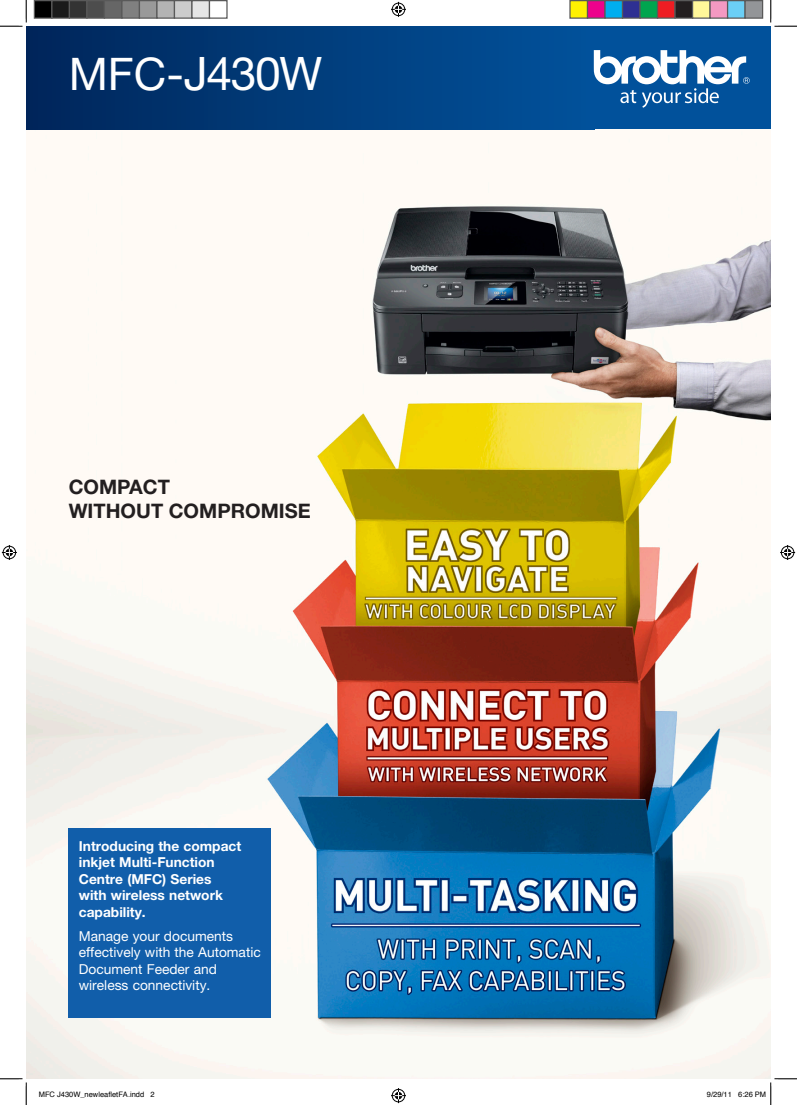
<style>
.page{position:relative;width:797px;height:1105px;background:#fff}
.page>*{position:absolute;margin:0;border:0;box-sizing:border-box;transform-origin:0 0}
.t1{font:46.25px "Helvetica Neue LT Std";letter-spacing:-.03em;color:#fff}
.t2{font:700 20px "Helvetica Neue LT Std";color:#231f20}
.t3{font:700 13.75px/16.5px "Helvetica Neue LT Std";color:#fff}
.t4{font:13.75px/16.5px "Helvetica Neue LT Std";color:#fff}
.t5{font:7.5px "Helvetica";color:#000}
.s1{font-size:45px}
</style>
<div class="page">
<img style="left:26px;top:129px;width:744px;height:950px">
<div style="left:26px;top:26px;width:568px;height:103px;background:linear-gradient(to right,#00265a,#01529c)"></div>
<div style="left:593px;top:26px;width:177px;height:103px;background:#01519b"></div>
<svg style="left:594px;top:50px;width:155px;height:58px"></svg>
<div style="left:69px;top:829px;width:202px;height:189px;background:#115eaa"></div>
<svg style="left:0;top:0;width:27px;height:27px"></svg>
<svg style="left:0;top:1078px;width:27px;height:27px"></svg>
<svg style="left:770px;top:0;width:27px;height:27px"></svg>
<svg style="left:391px;top:2px;width:15px;height:15px"></svg>
<svg style="left:391px;top:1088px;width:15px;height:15px"></svg>
<svg style="left:2px;top:545px;width:15px;height:15px"></svg>
<svg style="left:780px;top:545px;width:15px;height:15px"></svg>
<div style="left:34px;top:1px;width:18px;height:17px;background:#000"></div>
<div style="left:34px;top:0;width:18px;height:19px;border:1px solid #595959"></div>
<div style="left:52px;top:1px;width:17px;height:17px;background:#1a1a1a"></div>
<div style="left:51px;top:0;width:19px;height:19px;border:1px solid #595959"></div>
<div style="left:69px;top:1px;width:18px;height:17px;background:#333"></div>
<div style="left:69px;top:0;width:19px;height:19px;border:1px solid #595959"></div>
<div style="left:87px;top:1px;width:17px;height:17px;background:#4d4d4d"></div>
<div style="left:86px;top:0;width:19px;height:19px;border:1px solid #595959"></div>
<div style="left:104px;top:1px;width:18px;height:17px;background:#666"></div>
<div style="left:104px;top:0;width:18px;height:19px;border:1px solid #595959"></div>
<div style="left:122px;top:1px;width:17px;height:17px;background:#808080"></div>
<div style="left:121px;top:0;width:19px;height:19px;border:1px solid #595959"></div>
<div style="left:139px;top:1px;width:18px;height:17px;background:#999"></div>
<div style="left:139px;top:0;width:19px;height:19px;border:1px solid #595959"></div>
<div style="left:157px;top:1px;width:17px;height:17px;background:#b3b3b3"></div>
<div style="left:156px;top:0;width:19px;height:19px;border:1px solid #595959"></div>
<div style="left:174px;top:1px;width:18px;height:17px;background:#ccc"></div>
<div style="left:174px;top:0;width:18px;height:19px;border:1px solid #595959"></div>
<div style="left:192px;top:1px;width:17px;height:17px;background:#e6e6e6"></div>
<div style="left:191px;top:0;width:19px;height:19px;border:1px solid #595959"></div>
<div style="left:209px;top:0;width:19px;height:19px;border:1px solid #595959"></div>
<div style="left:570px;top:1px;width:17px;height:17px;background:#fff101"></div>
<div style="left:569px;top:0;width:19px;height:19px;border:1px solid #595959"></div>
<div style="left:587px;top:1px;width:18px;height:17px;background:#ed028c"></div>
<div style="left:587px;top:0;width:18px;height:19px;border:1px solid #595959"></div>
<div style="left:605px;top:1px;width:17px;height:17px;background:#00aeef"></div>
<div style="left:604px;top:0;width:19px;height:19px;border:1px solid #595959"></div>
<div style="left:622px;top:1px;width:18px;height:17px;background:#2e3092"></div>
<div style="left:622px;top:0;width:18px;height:19px;border:1px solid #595959"></div>
<div style="left:640px;top:1px;width:17px;height:17px;background:#00a54f"></div>
<div style="left:639px;top:0;width:19px;height:19px;border:1px solid #595959"></div>
<div style="left:657px;top:1px;width:18px;height:17px;background:#ee1d23"></div>
<div style="left:657px;top:0;width:18px;height:19px;border:1px solid #595959"></div>
<div style="left:675px;top:1px;width:17px;height:17px;background:#231f20"></div>
<div style="left:674px;top:0;width:19px;height:19px;border:1px solid #595959"></div>
<div style="left:692px;top:1px;width:18px;height:17px;background:#fff79a"></div>
<div style="left:692px;top:0;width:18px;height:19px;border:1px solid #595959"></div>
<div style="left:710px;top:1px;width:17px;height:17px;background:#f499c2"></div>
<div style="left:709px;top:0;width:19px;height:19px;border:1px solid #595959"></div>
<div style="left:727px;top:1px;width:18px;height:17px;background:#6bcff6"></div>
<div style="left:727px;top:0;width:18px;height:19px;border:1px solid #595959"></div>
<div style="left:745px;top:1px;width:17px;height:17px;background:#939598"></div>
<div style="left:744px;top:0;width:19px;height:19px;border:1px solid #595959"></div>
<svg style="left:738px;top:1078px;width:59px;height:27px"></svg>
<svg style="left:158px;top:480px;width:12px;height:14px"></svg>
<p class="t1" style="left:69px;top:46px;width:255px"><span class="s1">MFC-</span>J430W</p>
<p class="t2" style="left:69px;top:475px;width:103px">COMPACT</p>
<p class="t2" style="left:69px;top:499px;width:243px">WITHOUT COMPROMISE</p>
<p class="t3" style="left:79px;top:837px;width:164px">Introducing the compact inkjet Multi-Function<br>Centre (MFC) Series with wireless network capability.</p>
<p class="t4" style="left:79px;top:927px;width:183px">Manage your documents effectively with the Automatic<br>Document Feeder and wireless connectivity.</p>
<p class="t5" style="left:39px;top:1089px;width:117px">MFC J430W_newleafletFA.indd 2</p>
<p class="t5" style="left:707px;top:1089px;width:61px">9/29/11 6:26 PM</p>
</div>
